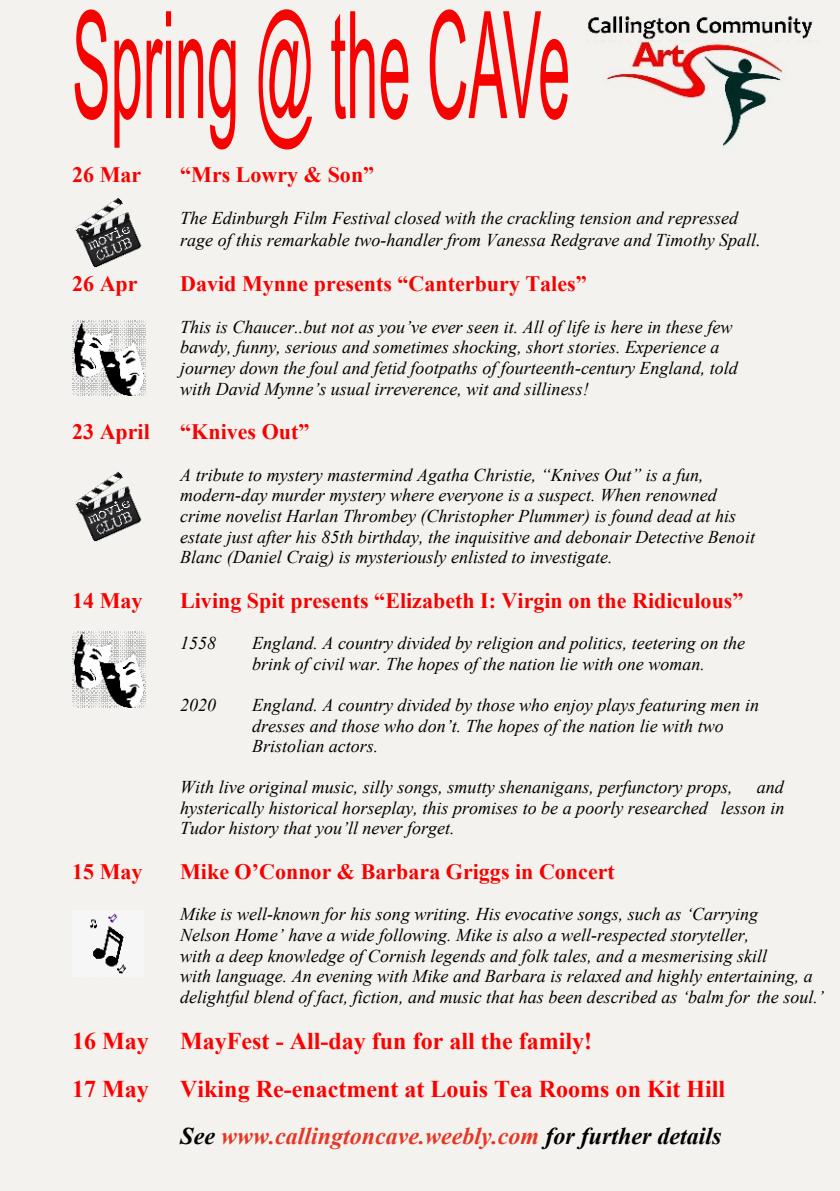
<style>
.page{position:relative;width:840px;height:1191px;background:#fff}
.page>*{position:absolute;margin:0;border:0;box-sizing:border-box;transform-origin:0 0}
.t1{font:149.2px "Arial";color:#f60201;scale:.39 1}
.t2{font:700 24px/47.6px "Times New Roman";color:#f00}
.t3{font:700 22px "Times New Roman";color:#f60201}
.t4{font:italic 18px/20.6px "Times New Roman";color:#000}
.s1{font-size:20px}
.s2{font-style:italic;color:#000}
.s3{font-style:italic;color:#e63726}
</style>
<div class="page">
<div style="left:0;top:0;width:839px;height:1191px;background:#f3f2ee"></div>
<img style="left:588px;top:16px;width:225px;height:130px">
<img style="left:72px;top:631px;width:74px;height:76px">
<img style="left:72px;top:320px;width:74px;height:76px">
<img style="left:75px;top:471px;width:67px;height:71px">
<img style="left:75px;top:197px;width:67px;height:71px">
<img style="left:90px;top:913px;width:36px;height:61px">
<h1 class="t1" style="left:72px;top:9px;width:1278px">Spring @ the CAVe</h1>
<p class="t3" style="left:72px;top:167px;width:71px">26 Mar</p>
<p class="t3" style="left:180px;top:167px;width:195px">“Mrs Lowry &amp; Son”</p>
<p class="t4" style="left:180px;top:208px;width:582px;line-height:22.4px">The Edinburgh Film Festival closed with the crackling tension and repressed rage of this remarkable two-handler from Vanessa Redgrave and Timothy Spall<span class="s1">.</span></p>
<p class="t3" style="left:72px;top:276px;width:67px">26 Apr</p>
<p class="t3" style="left:180px;top:276px;width:408px">David Mynne presents “Canterbury Tales”</p>
<p class="t4" style="left:180px;top:318px;width:558px">This is Chaucer..but not as you’ve ever seen it. All of life is here in these few bawdy, funny, serious and sometimes shocking, short stories. Experience a journey down the foul and fetid footpaths of fourteenth-century England, told with David Mynne’s usual irreverence, wit and silliness!</p>
<p class="t3" style="left:72px;top:424px;width:79px">23 April</p>
<p class="t3" style="left:180px;top:424px;width:131px">“Knives Out”</p>
<p class="t4" style="left:180px;top:466px;width:576px">A tribute to mystery mastermind Agatha Christie, “Knives Out” is a fun, modern-day murder mystery where everyone is a suspect. When renowned crime novelist Harlan Thrombey (Christopher Plummer) is found dead at his estate just after his 85th birthday, the inquisitive and debonair Detective Benoit Blanc (Daniel Craig) is mysteriously enlisted to investigate.</p>
<p class="t3" style="left:72px;top:593px;width:72px">14 May</p>
<p class="t3" style="left:180px;top:593px;width:564px">Living Spit presents “Elizabeth I: Virgin on the Ridiculous”</p>
<p class="t4" style="left:180px;top:635px;width:38px">1558</p>
<p class="t4" style="left:252px;top:635px;width:494px">England. A country divided by religion and politics, teetering on the brink of civil war. The hopes of the nation lie with one woman.</p>
<p class="t4" style="left:180px;top:696px;width:38px">2020</p>
<p class="t4" style="left:252px;top:696px;width:508px">England. A country divided by those who enjoy plays featuring men in dresses and those who don’t. The hopes of the nation lie with two<br>Bristolian actors.</p>
<p class="t4" style="left:180px;top:778px;width:553px">With live original music, silly songs, smutty shenanigans, perfunctory props,</p>
<p class="t4" style="left:180px;top:778px;width:605px;text-align:justify;text-indent:576px">and hysterically historical horseplay, this promises to be a poorly researched lesson in Tudor history that you’ll never forget.</p>
<p class="t3" style="left:72px;top:863px;width:72px">15 May</p>
<p class="t3" style="left:180px;top:863px;width:436px">Mike O’Connor &amp; Barbara Griggs in Concert</p>
<p class="t4" style="left:180px;top:905px;width:645px">Mike is well-known for his song writing. His evocative songs, such as ‘Carrying<br>Nelson Home’ have a wide following. Mike is also a well-respected storyteller,<br>with a deep knowledge of Cornish legends and folk tales, and a mesmerising skill<br>with language. An evening with Mike and Barbara is relaxed and highly entertaining, a delightful blend of fact, fiction, and music that has been described as ‘balm for the soul.’</p>
<h2 class="t2" style="left:72px;top:1019px;width:78px">16 May</h2>
<h2 class="t2" style="left:180px;top:1019px;width:413px">MayFest - All-day fun for all the family!</h2>
<h2 class="t2" style="left:72px;top:1067px;width:78px">17 May</h2>
<h2 class="t2" style="left:180px;top:1067px;width:546px">Viking Re-enactment at Louis Tea Rooms on Kit Hill<br><span class="s2">See</span> <span class="s3">www.callingtoncave.weebly.com</span> <span class="s2">for further details</span></h2>
</div>
